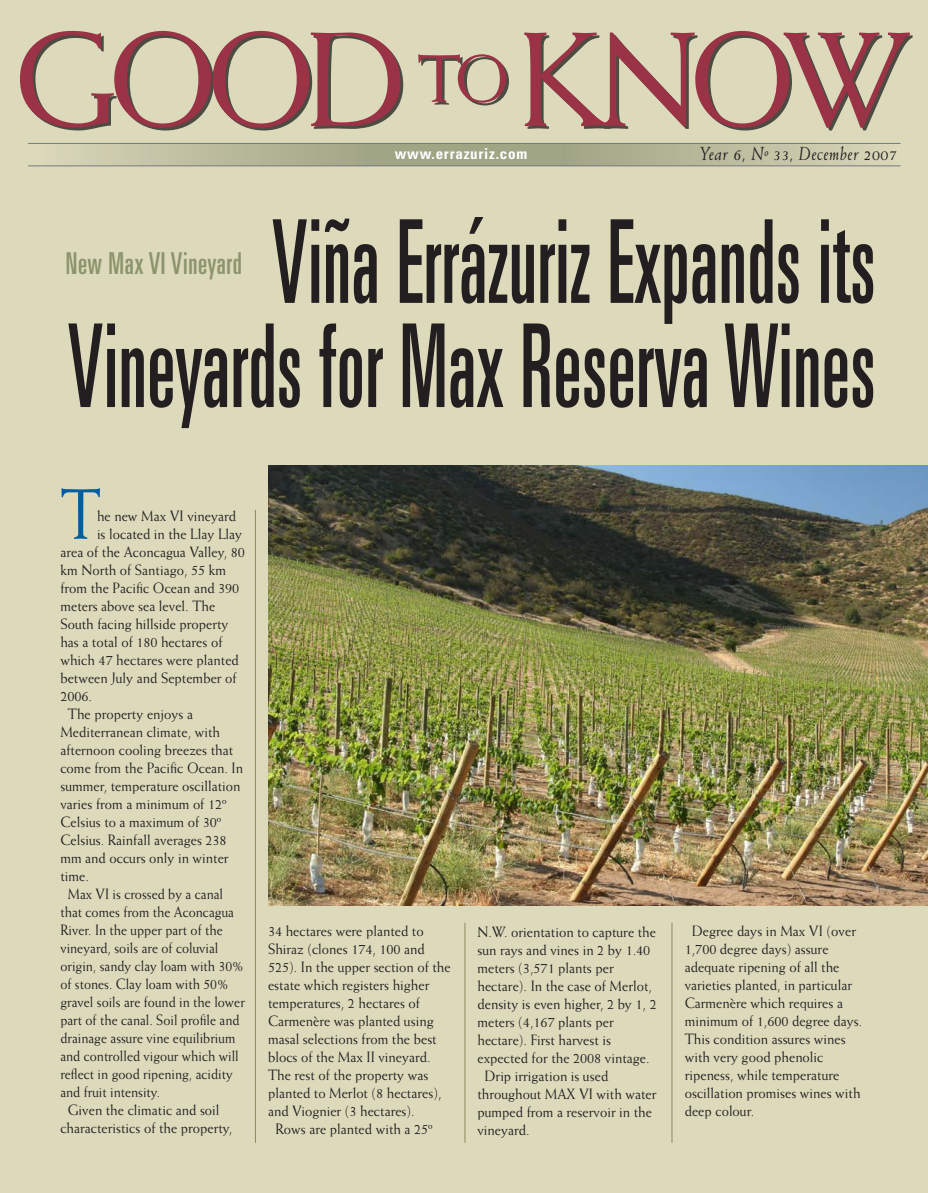
<style>
.page{position:relative;width:928px;height:1193px;background:#dddabc}
.page>*{position:absolute;margin:0;border:0;box-sizing:border-box;transform-origin:0 0}
.t1{font:ultra-condensed 115.8px/104.1px "Univers LT Std";letter-spacing:.01em;color:#231f20;text-align:right;scale:.72 1}
.t2{font:71.4px "Weiss Std";color:#005da0;scale:.87 1}
.t3{font:ultra-condensed 30.15px "Univers LT Std";letter-spacing:.025em;color:#8c946c;scale:.9 1}
.t4{font:italic 18.9px "Weiss Std";letter-spacing:.025em;color:#231f20;scale:.95 1}
.t5{font:15px/18px "Weiss Std";color:#231f20;scale:.94 1}
.t6{font:15px "Weiss Std";color:#231f20;scale:.91 1}
.t7{font:700 condensed 15px "Univers LT Std";letter-spacing:.05em;color:#fff}
.s1{font-size:21px}
</style>
<div class="page">
<svg style="left:20px;top:31px;width:383px;height:99px"></svg>
<svg style="left:418px;top:54px;width:91px;height:51px"></svg>
<svg style="left:524px;top:31px;width:388px;height:99px"></svg>
<svg style="left:28px;top:144px;width:872px;height:22px"></svg>
<hr style="left:28px;top:143px;width:872px;height:1px;background:#737a7e">
<hr style="left:28px;top:166px;width:872px;height:1px;background:#737a7e">
<hr style="left:672px;top:923px;width:1px;height:220px;background:#8c885e">
<hr style="left:465px;top:923px;width:1px;height:220px;background:#8c885e">
<img style="left:269px;top:465px;width:659px;height:441px">
<hr style="left:255px;top:510px;width:1px;height:633px;background:#8c885e">
<p class="t7" style="left:395px;top:144px;width:134px">www.errazuriz.com</p>
<p class="t4" style="left:700px;top:142px;width:209px">Year <span class="s1">6</span>, Nº 33, December 2007</p>
<h1 class="t1" style="left:68px;top:209px;width:1123px">Viña Errázuriz Expands its<br>Vineyards for Max Reserva Wines</h1>
<h3 class="t3" style="left:66px;top:246px;width:197px">New Max VI Vineyard</h3>
<h2 class="t2" style="left:61px;top:473px;width:48px">T</h2>
<p class="t5" style="left:97px;top:507px;width:150px">he new Max VI vineyard</p>
<p class="t5" style="left:97px;top:525px;width:156px">is located in the Llay Llay</p>
<p class="t5" style="left:60px;top:543px;width:198px">area of the Aconcagua Valley, 80</p>
<p class="t5" style="left:60px;top:561px;width:178px">km North of Santiago, 55 km</p>
<p class="t5" style="left:60px;top:579px;width:192px">from the Pacific Ocean and 390</p>
<p class="t5" style="left:60px;top:597px;width:166px">meters above sea level. The</p>
<p class="t5" style="left:60px;top:615px;width:181px">South facing hillside property</p>
<p class="t5" style="left:60px;top:633px;width:174px">has a total of 180 hectares of</p>
<p class="t5" style="left:60px;top:651px;width:191px">which 47 hectares were planted</p>
<p class="t5" style="left:60px;top:669px;width:189px">between July and September of</p>
<p class="t5" style="left:60px;top:687px;width:35px">2006.</p>
<p class="t5" style="left:68px;top:705px;width:135px">The property enjoys a</p>
<p class="t5" style="left:60px;top:723px;width:171px">Mediterranean climate, with</p>
<p class="t5" style="left:60px;top:741px;width:185px">afternoon cooling breezes that</p>
<p class="t5" style="left:60px;top:759px;width:196px">come from the Pacific Ocean. In</p>
<p class="t5" style="left:60px;top:777px;width:193px">summer, temperature oscillation</p>
<p class="t5" style="left:60px;top:795px;width:178px">varies from a minimum of 12º</p>
<p class="t5" style="left:60px;top:813px;width:173px">Celsius to a maximum of 30º</p>
<p class="t5" style="left:60px;top:831px;width:178px">Celsius. Rainfall averages 238</p>
<p class="t5" style="left:60px;top:849px;width:181px">mm and occurs only in winter</p>
<p class="t5" style="left:60px;top:867px;width:32px">time.</p>
<p class="t6" style="left:68px;top:885px;width:172px">Max VI is crossed by a canal</p>
<p class="t6" style="left:60px;top:903px;width:192px">that comes from the Aconcagua</p>
<p class="t6" style="left:60px;top:921px;width:180px">River. In the upper part of the</p>
<p class="t6" style="left:60px;top:939px;width:175px">vineyard, soils are of coluvial</p>
<p class="t6" style="left:60px;top:957px;width:203px">origin, sandy clay loam with 30%</p>
<p class="t6" style="left:60px;top:975px;width:186px">of stones. Clay loam with 50%</p>
<p class="t6" style="left:60px;top:993px;width:204px">gravel soils are found in the lower</p>
<p class="t6" style="left:60px;top:1011px;width:198px">part of the canal. Soil profile and</p>
<p class="t6" style="left:60px;top:1029px;width:194px">drainage assure vine equilibrium</p>
<p class="t6" style="left:60px;top:1047px;width:198px">and controlled vigour which will</p>
<p class="t6" style="left:60px;top:1065px;width:191px">reflect in good ripening, acidity</p>
<p class="t6" style="left:60px;top:1083px;width:111px">and fruit intensity.</p>
<p class="t5" style="left:68px;top:1101px;width:163px">Given the climatic and soil</p>
<p class="t5" style="left:60px;top:1119px;width:185px">characteristics of the property,</p>
<p class="t5" style="left:268px;top:922px;width:167px">34 hectares were planted to</p>
<p class="t5" style="left:268px;top:940px;width:168px">Shiraz (clones 174, 100 and</p>
<p class="t5" style="left:268px;top:958px;width:196px">525). In the upper section of the</p>
<p class="t5" style="left:268px;top:976px;width:173px">estate which registers higher</p>
<p class="t5" style="left:268px;top:994px;width:163px">temperatures, 2 hectares of</p>
<p class="t5" style="left:268px;top:1012px;width:178px">Carmenère was planted using</p>
<p class="t5" style="left:268px;top:1030px;width:181px">masal selections from the best</p>
<p class="t5" style="left:268px;top:1048px;width:175px">blocs of the Max II vineyard.</p>
<p class="t5" style="left:268px;top:1066px;width:172px">The rest of the property was</p>
<p class="t5" style="left:268px;top:1084px;width:186px">planted to Merlot (8 hectares),</p>
<p class="t5" style="left:268px;top:1102px;width:158px">and Viognier (3 hectares).</p>
<p class="t5" style="left:276px;top:1120px;width:169px">Rows are planted with a 25º</p>
<p class="t5" style="left:477px;top:923px;width:192px">N.W. orientation to capture the</p>
<p class="t5" style="left:477px;top:941px;width:185px">sun rays and vines in 2 by 1.40</p>
<p class="t5" style="left:477px;top:959px;width:146px">meters (3,571 plants per</p>
<p class="t5" style="left:477px;top:977px;width:187px">hectare). In the case of Merlot,</p>
<p class="t5" style="left:477px;top:995px;width:192px">density is even higher, 2 by 1, 2</p>
<p class="t5" style="left:477px;top:1013px;width:146px">meters (4,167 plants per</p>
<p class="t5" style="left:477px;top:1031px;width:144px">hectare). First harvest is</p>
<p class="t5" style="left:477px;top:1049px;width:185px">expected for the 2008 vintage.</p>
<p class="t5" style="left:485px;top:1067px;width:133px">Drip irrigation is used</p>
<p class="t5" style="left:477px;top:1085px;width:192px">throughout MAX VI with water</p>
<p class="t5" style="left:477px;top:1103px;width:187px">pumped from a reservoir in the</p>
<p class="t5" style="left:477px;top:1121px;width:57px">vineyard.</p>
<p class="t5" style="left:685px;top:922px;width:190px;text-indent:8px">Degree days in Max VI (over<br>1,700 degree days) assure adequate ripening of all the varieties planted, in particular<br>Carmenère which requires a minimum of 1,600 degree days.<br>This condition assures wines with very good phenolic ripeness, while temperature oscillation promises wines with deep colour.</p>
</div>
